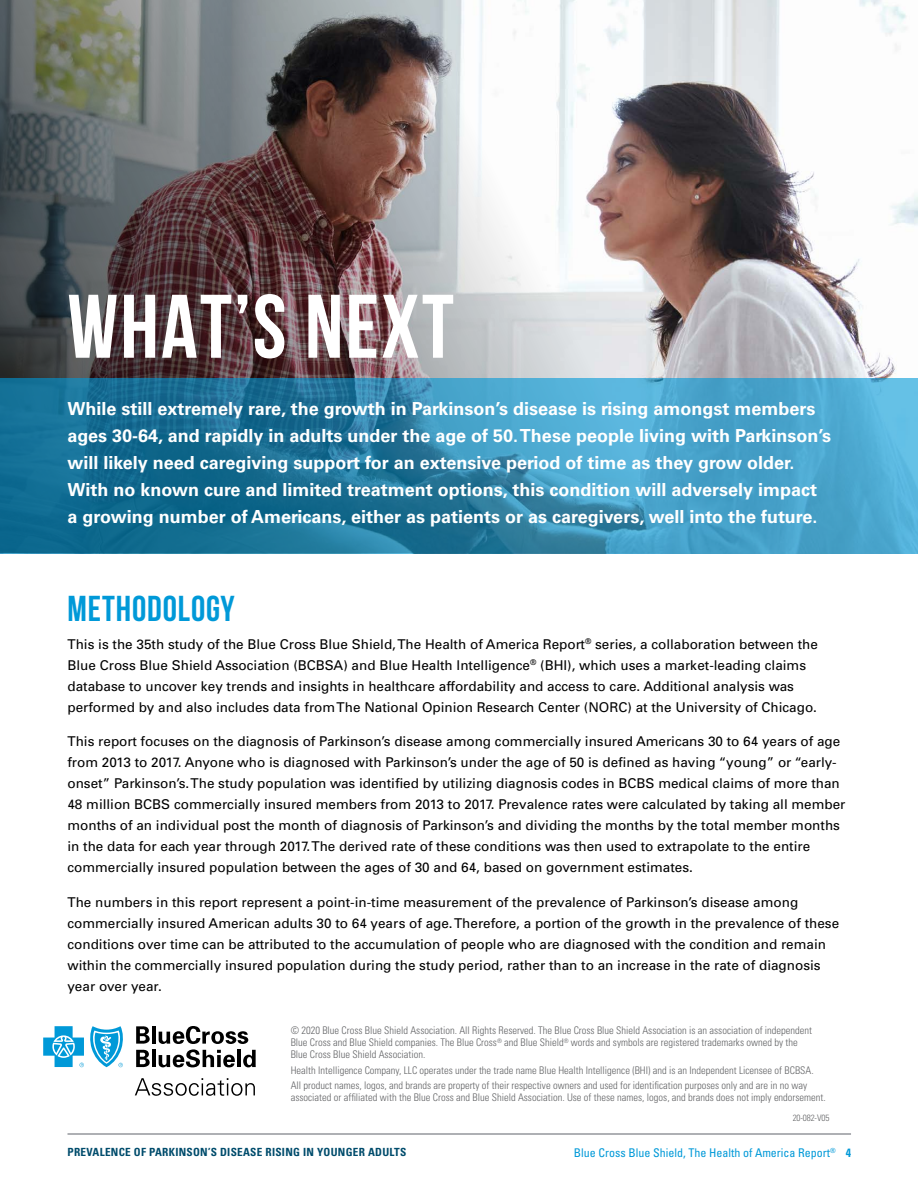
<style>
.page{position:relative;width:918px;height:1188px;background:#fff}
.page>*{position:absolute;margin:0;border:0;box-sizing:border-box;transform-origin:0 0}
.t1{font:700 90px "Bebas Neue";letter-spacing:.025em;color:#fff}
.t2{font:700 36px "Bebas Neue";letter-spacing:.025em;color:#0099d8}
.t3{font:700 18px/27px "Univers";color:#fff}
.t4{font:13.5px/21px "Univers";color:#000}
.t5{font:condensed 12px "Univers";color:#0099d8}
.t6{font:700 condensed 11.25px "Univers";letter-spacing:.025em;color:#004c6c}
.t7{font:300 condensed 10.5px/12px "Univers";color:#636466}
.t8{font:300 condensed 9px "Univers";letter-spacing:-.01em;color:#636466}
.s1{font-weight:700}
</style>
<div class="page">
<hr style="left:68px;top:1134px;width:783px;height:1px;background:#5f636a">
<img style="left:677px;top:0;width:241px;height:378px">
<img style="left:0;top:0;width:677px;height:378px">
<svg style="left:0;top:378px;width:918px;height:176px;background:#3189af"></svg>
<svg style="left:136px;top:1026px;width:14px;height:18px"></svg>
<hr style="left:152px;top:1026px;width:4px;height:18px;background:#000">
<svg style="left:136px;top:1050px;width:14px;height:17px"></svg>
<hr style="left:152px;top:1050px;width:4px;height:17px;background:#000">
<svg style="left:159px;top:1026px;width:97px;height:41px"></svg>
<svg style="left:135px;top:1078px;width:120px;height:18px"></svg>
<svg style="left:43px;top:1026px;width:80px;height:41px"></svg>
<h1 class="t1" style="left:68px;top:277px;width:388px">WHAT’S NEXT</h1>
<p class="t3" style="left:68px;top:396px;width:765px">While still extremely rare, the growth in Parkinson’s disease is rising amongst members ages 30-64, and rapidly in adults under the age of 50. These people living with Parkinson’s will likely need caregiving support for an extensive period of time as they grow older.<br>With no known cure and limited treatment options, this condition will adversely impact a growing number of Americans, either as patients or as caregivers, well into the future.</p>
<h2 class="t2" style="left:68px;top:589px;width:169px">METHODOLOGY</h2>
<p class="t4" style="left:67px;top:633px;width:752px">This is the 35th study of the Blue Cross Blue Shield, The Health of America Report<sup>®</sup> series, a collaboration between the Blue Cross Blue Shield Association (BCBSA) and Blue Health Intelligence<sup>®</sup> (BHI), which uses a market-leading claims database to uncover key trends and insights in healthcare affordability and access to care. Additional analysis was performed by and also includes data from The National Opinion Research Center (NORC) at the University of Chicago.</p>
<p class="t4" style="left:67px;top:731px;width:780px">This report focuses on the diagnosis of Parkinson’s disease among commercially insured Americans 30 to 64 years of age from 2013 to 2017. Anyone who is diagnosed with Parkinson’s under the age of 50 is defined as having “young” or “early&shy;onset” Parkinson’s. The study population was identified by utilizing diagnosis codes in BCBS medical claims of more than 48 million BCBS commercially insured members from 2013 to 2017. Prevalence rates were calculated by taking all member months of an individual post the month of diagnosis of Parkinson’s and dividing the months by the total member months in the data for each year through 2017. The derived rate of these conditions was then used to extrapolate to the entire commercially insured population between the ages of 30 and 64, based on government estimates.</p>
<p class="t4" style="left:67px;top:891px;width:773px">The numbers in this report represent a point-in-time measurement of the prevalence of Parkinson’s disease among commercially insured American adults 30 to 64 years of age. Therefore, a portion of the growth in the prevalence of these conditions over time can be attributed to the accumulation of people who are diagnosed with the condition and remain within the commercially insured population during the study period, rather than to an increase in the rate of diagnosis year over year.</p>
<p class="t7" style="left:291px;top:1025px;width:523px">© 2020 Blue Cross Blue Shield Association. All Rights Reserved. The Blue Cross Blue Shield Association is an association of independent<br>Blue Cross and Blue Shield companies. The Blue Cross<sup>®</sup> and Blue Shield<sup>®</sup> words and symbols are registered trademarks owned by the<br>Blue Cross Blue Shield Association.</p>
<p class="t7" style="left:291px;top:1062px;width:524px;line-height:15.5px">Health Intelligence Company, LLC operates under the trade name Blue Health Intelligence (BHI) and is an Independent Licensee of BCBSA.<br>All product names, logos, and brands are property of their respective owners and used for identification purposes only and are in no way</p>
<p class="t7" style="left:291px;top:1092px;width:537px">associated or affiliated with the Blue Cross and Blue Shield Association. Use of these names, logos, and brands does not imply endorsement.</p>
<p class="t8" style="left:793px;top:1113px;width:38px">20-082-V05</p>
<p class="t6" style="left:68px;top:1146px;width:340px">PREVALENCE OF PARKINSON’S DISEASE RISING IN YOUNGER ADULTS</p>
<p class="t5" style="left:574px;top:1145px;width:279px">Blue Cross Blue Shield, The Health of America Report<sup>®</sup> <span class="s1">4</span></p>
</div>
